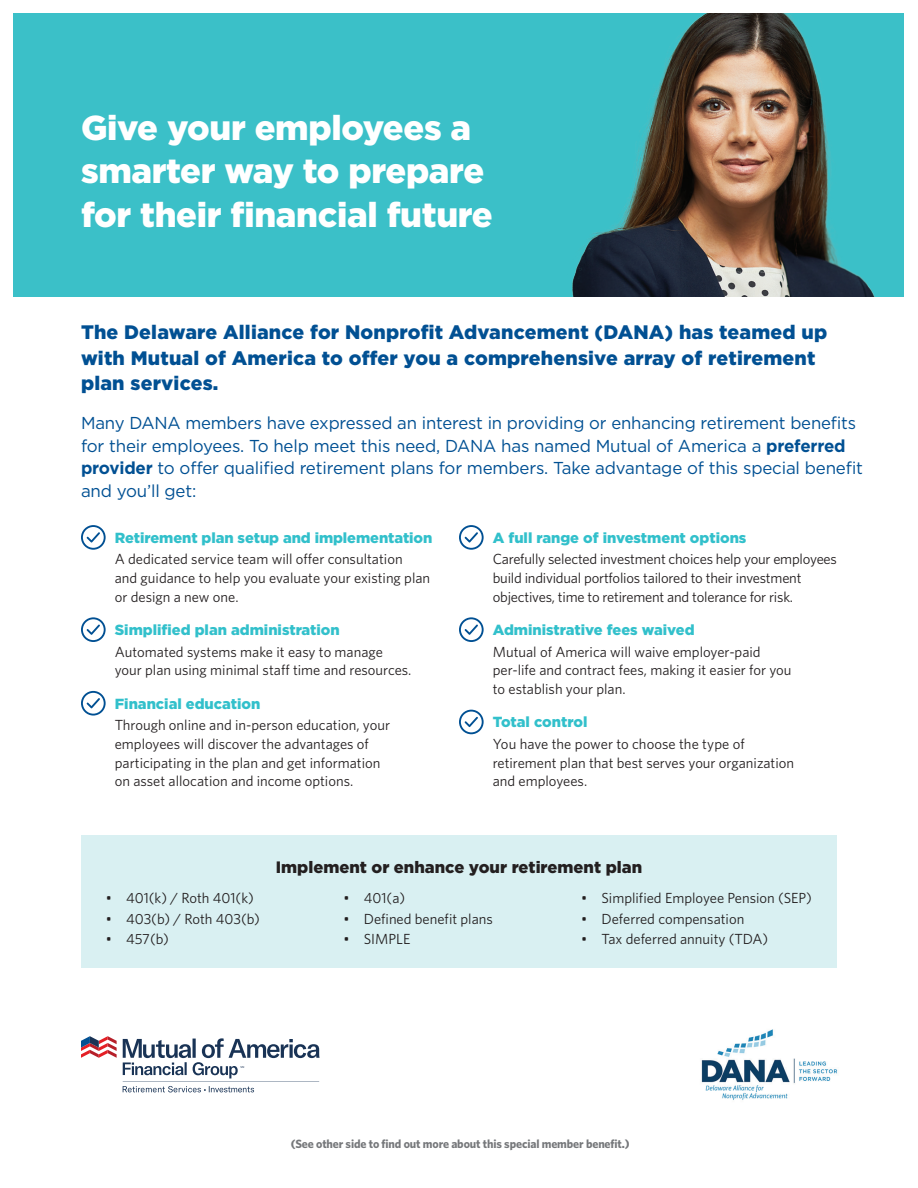
<style>
.page{position:relative;width:918px;height:1188px;background:#fff}
.page>*{position:absolute;margin:0;border:0;box-sizing:border-box;transform-origin:0 0}
.t1{font:900 34.5px/43.5px "Gotham";letter-spacing:-.01em;color:#fff}
.t2{font:900 19.5px/25.5px "Gotham";letter-spacing:.01em;color:#015093}
.t3{font:17.25px/22.8px "Gotham";letter-spacing:-.01em;color:#015093}
.t4{font:900 16.5px "Gotham";color:#231f20}
.t5{font:14.7px/18.8px "Whitney";color:#231f20}
.t6{font:900 14.7px "Gotham";color:#32c0cb}
.t7{font:700 12px "Whitney";letter-spacing:-.01em;color:#76787b}
.s1{font-weight:700}
</style>
<div class="page">
<div style="left:14px;top:14px;width:890px;height:283px;background:#3bc0c8"></div>
<img style="left:572px;top:14px;width:303px;height:283px">
<div style="left:81px;top:835px;width:756px;height:132px;background:#d9f0f2"></div>
<svg style="left:459px;top:525px;width:25px;height:25px"></svg>
<svg style="left:459px;top:617px;width:25px;height:25px"></svg>
<svg style="left:459px;top:710px;width:25px;height:24px"></svg>
<svg style="left:81px;top:691px;width:25px;height:25px"></svg>
<svg style="left:81px;top:617px;width:25px;height:25px"></svg>
<svg style="left:81px;top:525px;width:25px;height:25px"></svg>
<svg style="left:123px;top:1038px;width:197px;height:54px"></svg>
<svg style="left:81px;top:1036px;width:36px;height:22px"></svg>
<img style="left:701px;top:1029px;width:137px;height:71px">
<h1 class="t1" style="left:81px;top:106px;width:413px">Give your employees a smarter way to prepare for their financial future</h1>
<h2 class="t2" style="left:81px;top:319px;width:748px">The Delaware Alliance for Nonprofit Advancement (DANA) has teamed up with Mutual of America to offer you a comprehensive array of retirement plan services.</h2>
<p class="t3" style="left:81px;top:411px;width:784px">Many DANA members have expressed an interest in providing or enhancing retirement benefits for their employees. To help meet this need, DANA has named Mutual of America a <span class="s1">preferred provider</span> to offer qualified retirement plans for members. Take advantage of this special benefit and you’ll get:</p>
<p class="t6" style="left:115px;top:527px;width:319px">Retirement plan setup and implementation</p>
<p class="t5" style="left:115px;top:549px;width:317px">A dedicated service team will offer consultation<br>and guidance to help you evaluate your existing plan or design a new one.</p>
<p class="t6" style="left:115px;top:620px;width:227px">Simplified plan administration</p>
<p class="t5" style="left:115px;top:642px;width:298px">Automated systems make it easy to manage your plan using minimal staff time and resources.</p>
<p class="t6" style="left:115px;top:693px;width:147px">Financial education</p>
<p class="t5" style="left:115px;top:715px;width:277px">Through online and in-person education, your employees will discover the advantages of participating in the plan and get information on asset allocation and income options.</p>
<p class="t6" style="left:493px;top:527px;width:255px">A full range of investment options</p>
<p class="t5" style="left:493px;top:549px;width:346px">Carefully selected investment choices help your employees build individual portfolios tailored to their investment objectives, time to retirement and tolerance for risk.</p>
<p class="t6" style="left:493px;top:620px;width:203px">Administrative fees waived</p>
<p class="t5" style="left:493px;top:642px;width:300px">Mutual of America will waive employer-paid per-life and contract fees, making it easier for you to establish your plan.</p>
<p class="t6" style="left:493px;top:712px;width:96px">Total control</p>
<p class="t5" style="left:493px;top:734px;width:303px">You have the power to choose the type of retirement plan that best serves your organization and employees.</p>
<p class="t5" style="left:106px;top:888px;width:150px">• 401(k) / Roth 401(k)</p>
<p class="t5" style="left:106px;top:909px;width:156px">• 403(b) / Roth 403(b)</p>
<p class="t5" style="left:106px;top:929px;width:65px">• 457(b)</p>
<p class="t4" style="left:276px;top:855px;width:368px">Implement or enhance your retirement plan</p>
<p class="t5" style="left:344px;top:888px;width:63px">• 401(a)</p>
<p class="t5" style="left:344px;top:909px;width:151px">• Defined benefit plans</p>
<p class="t5" style="left:344px;top:929px;width:68px">• SIMPLE</p>
<p class="t5" style="left:581px;top:889px;width:232px">• Simplified Employee Pension (SEP)</p>
<p class="t5" style="left:581px;top:909px;width:165px">• Deferred compensation</p>
<p class="t5" style="left:581px;top:929px;width:189px">• Tax deferred annuity (TDA)</p>
<p class="t7" style="left:291px;top:1136px;width:340px">(See other side to find out more about this special member benefit.)</p>
</div>
